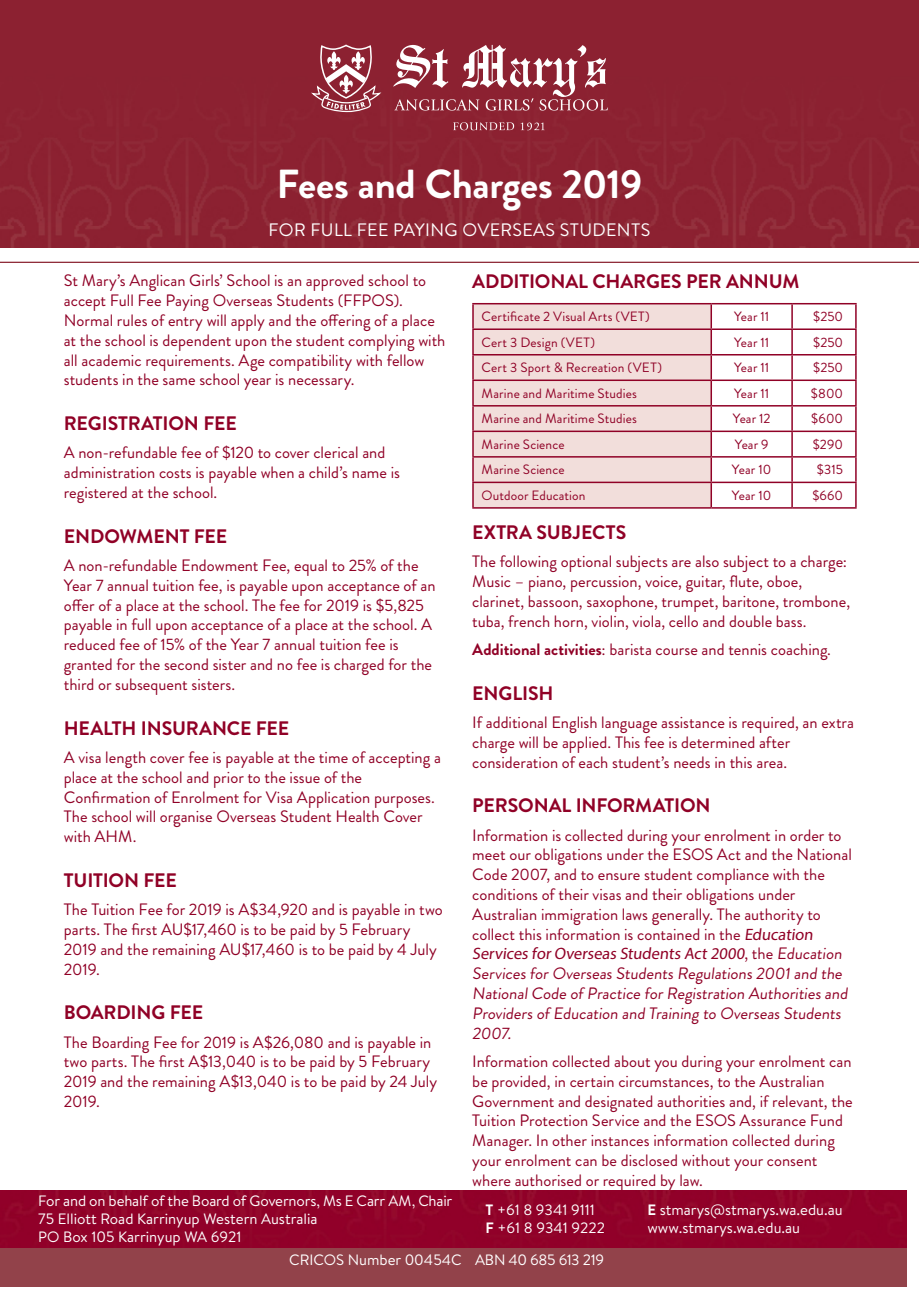
<style>
.page{position:relative;width:919px;height:1289px;background:#fff}
.page>*{position:absolute;margin:0;border:0;box-sizing:border-box;transform-origin:0 0}
.Sub_Title{font:700 40.5px "Brandon Grotesque";letter-spacing:-.01em;color:#fff}
.Sub_Title-2{font:700 19.5px "Brandon Grotesque";letter-spacing:-.005em;color:#900126}
.t1{font:18px "Brandon Text";letter-spacing:.02em;color:#fff}
.Body_Text{font:16.5px/19.8px "Brandon Grotesque";color:#900126}
.t2{font:15px "Brandon Text";color:#fff}
.Body_Text_small{font:13.5px "Brandon Grotesque";letter-spacing:.01em;color:#900126}
.s1{font-weight:700}
.s2{font-family:"Myriad Pro"}
</style>
<div class="page">
<div style="left:473px;top:304px;width:237px;height:203px;background:#f2dedb"></div>
<hr style="left:472px;top:303px;width:239px;height:1px;background:#900126">
<hr style="left:711px;top:303px;width:81px;height:1px;background:#900126">
<hr style="left:710px;top:304px;width:2px;height:24px;background:#900126">
<hr style="left:792px;top:303px;width:64px;height:1px;background:#900126">
<hr style="left:472px;top:328px;width:239px;height:2px;background:#900126">
<hr style="left:710px;top:330px;width:2px;height:24px;background:#900126">
<hr style="left:472px;top:354px;width:239px;height:1px;background:#900126">
<hr style="left:710px;top:355px;width:2px;height:24px;background:#900126">
<hr style="left:472px;top:379px;width:239px;height:2px;background:#900126">
<hr style="left:710px;top:381px;width:2px;height:24px;background:#900126">
<hr style="left:472px;top:405px;width:239px;height:1px;background:#900126">
<hr style="left:710px;top:406px;width:2px;height:24px;background:#900126">
<hr style="left:472px;top:430px;width:239px;height:2px;background:#900126">
<hr style="left:710px;top:432px;width:2px;height:24px;background:#900126">
<hr style="left:472px;top:456px;width:239px;height:1px;background:#900126">
<hr style="left:710px;top:457px;width:2px;height:24px;background:#900126">
<hr style="left:472px;top:481px;width:239px;height:2px;background:#900126">
<svg style="left:472px;top:304px;width:1px;height:203px"></svg>
<hr style="left:710px;top:483px;width:2px;height:24px;background:#900126">
<svg style="left:711px;top:304px;width:145px;height:203px"></svg>
<hr style="left:472px;top:507px;width:239px;height:1px;background:#900126">
<hr style="left:711px;top:507px;width:81px;height:1px;background:#900126">
<hr style="left:792px;top:507px;width:64px;height:1px;background:#900126">
<svg style="left:0;top:247px;width:918px;height:16px"></svg>
<div style="left:0;top:1242px;width:906px;height:44px;background:#92424a"></div>
<img style="left:0;top:1190px;width:906px;height:57px">
<div style="left:0;top:0;width:918px;height:247px;background:#8c2131"></div>
<svg style="left:393px;top:44px;width:215px;height:66px"></svg>
<svg style="left:453px;top:122px;width:61px;height:8px"></svg>
<svg style="left:520px;top:123px;width:24px;height:7px"></svg>
<svg style="left:312px;top:45px;width:68px;height:67px"></svg>
<p class="Sub_Title" style="left:276px;top:155px;width:367px">Fees and Charges 2019</p>
<p class="t1" style="left:268px;top:218px;width:383px">FOR FULL FEE PAYING OVERSEAS STUDENTS</p>
<p class="Body_Text" style="left:64px;top:271px;width:383px">St Mary’s Anglican Girls’ School is an approved school to accept Full Fee Paying Overseas Students (FFPOS).<br>Normal rules of entry will apply and the offering of a place at the school is dependent upon the student complying with all academic requirements. Age compatibility with fellow students in the same school year is necessary.</p>
<p class="Sub_Title-2" style="left:64px;top:410px;width:174px">REGISTRATION FEE</p>
<p class="Body_Text" style="left:64px;top:443px;width:338px">A non-refundable fee of $120 to cover clerical and administration costs is payable when a child’s name is registered at the school.</p>
<p class="Sub_Title-2" style="left:64px;top:522px;width:165px">ENDOWMENT FEE</p>
<p class="Body_Text" style="left:64px;top:555px;width:373px">A non-refundable Endowment Fee, equal to 25% of the Year 7 annual tuition fee, is payable upon acceptance of an offer of a place at the school. The fee for 2019 is $5,825 payable in full upon acceptance of a place at the school. A reduced fee of 15% of the Year 7 annual tuition fee is granted for the second sister and no fee is charged for the third or subsequent sisters.</p>
<p class="Sub_Title-2" style="left:64px;top:714px;width:227px">HEALTH INSURANCE FEE</p>
<p class="Body_Text" style="left:64px;top:747px;width:378px">A visa length cover fee is payable at the time of accepting a place at the school and prior to the issue of the Confirmation of Enrolment for Visa Application purposes.<br>The school will organise Overseas Student Health Cover with AHM.</p>
<p class="Sub_Title-2" style="left:64px;top:866px;width:115px">TUITION FEE</p>
<p class="Body_Text" style="left:64px;top:899px;width:380px">The Tuition Fee for 2019 is A$34,920 and is payable in two parts. The first AU$17,460 is to be paid by 5 February 2019 and the remaining AU$17,460 is to be paid by 4 July 2019.</p>
<p class="Sub_Title-2" style="left:64px;top:998px;width:141px">BOARDING FEE</p>
<p class="Body_Text" style="left:64px;top:1032px;width:375px">The Boarding Fee for 2019 is A$26,080 and is payable in two parts. The first A$13,040 is to be paid by 5 February 2019 and the remaining A$13,040 is to be paid by 24 July 2019.</p>
<p class="Sub_Title-2" style="left:472px;top:268px;width:329px">ADDITIONAL CHARGES PER ANNUM</p>
<p class="Body_Text_small" style="left:481px;top:307px;width:170px">Certificate 2 Visual Arts (VET)</p>
<p class="Body_Text_small" style="left:734px;top:307px;width:37px">Year 11</p>
<p class="Body_Text_small" style="left:813px;top:307px;width:31px">$250</p>
<p class="Body_Text_small" style="left:481px;top:333px;width:115px">Cert 3 Design (VET)</p>
<p class="Body_Text_small" style="left:734px;top:333px;width:37px">Year 11</p>
<p class="Body_Text_small" style="left:813px;top:333px;width:31px">$250</p>
<p class="Body_Text_small" style="left:481px;top:358px;width:182px">Cert 3 Sport &amp; Recreation (VET)</p>
<p class="Body_Text_small" style="left:734px;top:358px;width:37px">Year 11</p>
<p class="Body_Text_small" style="left:813px;top:358px;width:31px">$250</p>
<p class="Body_Text_small" style="left:481px;top:384px;width:157px">Marine and Maritime Studies</p>
<p class="Body_Text_small" style="left:734px;top:384px;width:37px">Year 11</p>
<p class="Body_Text_small" style="left:810px;top:384px;width:34px">$800</p>
<p class="Body_Text_small" style="left:481px;top:409px;width:157px">Marine and Maritime Studies</p>
<p class="Body_Text_small" style="left:732px;top:409px;width:39px">Year 12</p>
<p class="Body_Text_small" style="left:811px;top:409px;width:33px">$600</p>
<p class="Body_Text_small" style="left:481px;top:435px;width:85px">Marine Science</p>
<p class="Body_Text_small" style="left:734px;top:435px;width:35px">Year 9</p>
<p class="Body_Text_small" style="left:812px;top:435px;width:32px">$290</p>
<p class="Body_Text_small" style="left:481px;top:460px;width:85px">Marine Science</p>
<p class="Body_Text_small" style="left:732px;top:460px;width:41px">Year 10</p>
<p class="Body_Text_small" style="left:816px;top:460px;width:28px">$315</p>
<p class="Body_Text_small" style="left:481px;top:486px;width:105px">Outdoor Education</p>
<p class="Body_Text_small" style="left:732px;top:486px;width:41px">Year 10</p>
<p class="Body_Text_small" style="left:812px;top:486px;width:32px">$660</p>
<p class="Sub_Title-2" style="left:472px;top:518px;width:155px">EXTRA SUBJECTS</p>
<p class="Body_Text" style="left:472px;top:552px;width:379px">The following optional subjects are also subject to a charge:<br>Music – piano, percussion, voice, guitar, flute, oboe, clarinet, bassoon, saxophone, trumpet, baritone, trombone, tuba, french horn, violin, viola, cello and double bass.</p>
<p class="Body_Text" style="left:472px;top:639px;width:360px"><span class="s1">Additional activities</span>: barista course and tennis coaching.</p>
<p class="Sub_Title-2" style="left:472px;top:679px;width:83px">ENGLISH</p>
<p class="Body_Text" style="left:472px;top:712px;width:383px">If additional English language assistance is required, an extra charge will be applied. This fee is determined after consideration of each student’s needs in this area.</p>
<p class="Sub_Title-2" style="left:472px;top:791px;width:240px">PERSONAL INFORMATION</p>
<p class="Body_Text" style="left:472px;top:825px;width:381px">Information is collected during your enrolment in order to meet our obligations under the ESOS Act and the National Code 2007, and to ensure student compliance with the conditions of their visas and their obligations under Australian immigration laws generally. The authority to collect this information is contained in the <span class="s2">Education Services for Overseas Students Act 2000</span>, th e Education Services for Overseas Students Regulations 2001 and the NationalCode of Practice for Registration Authorities and Providers of Education and Training to Overseas Students 2007.</p>
<p class="Body_Text" style="left:472px;top:1051px;width:382px">Information collected about you during your enrolment can be provided, in certain circumstances, to the Australian Government and designated authorities and, if relevant, the Tuition Protection Service and the ESOS Assurance Fund Manager. In other instances information collected during your enrolment can be disclosed without your consent where authorised or required by law.</p>
<p class="t2" style="left:38px;top:1190px;width:415px">For and on behalf of the Board of Governors, Ms E Carr AM, Chair</p>
<p class="t2" style="left:38px;top:1208px;width:281px">75 Elliott Road Karrinyup Western Australia</p>
<p class="t2" style="left:38px;top:1226px;width:205px">PO Box 105 Karrinyup WA 6921</p>
<p class="t2" style="left:485px;top:1199px;width:111px"><span class="s1">T</span> +61 8 9341 9111</p>
<p class="t2" style="left:485px;top:1217px;width:121px"><span class="s1">F</span> +61 8 9341 9222</p>
<p class="t2" style="left:289px;top:1248px;width:316px">CRICOS Number 00454C ABN 40 685 613 219</p>
<p class="t2" style="left:647px;top:1199px;width:197px"><span class="s1">E</span> stmarys@stmarys.wa.edu.au</p>
<p class="t2" style="left:647px;top:1217px;width:154px">www.stmarys.wa.edu.au</p>
</div>
